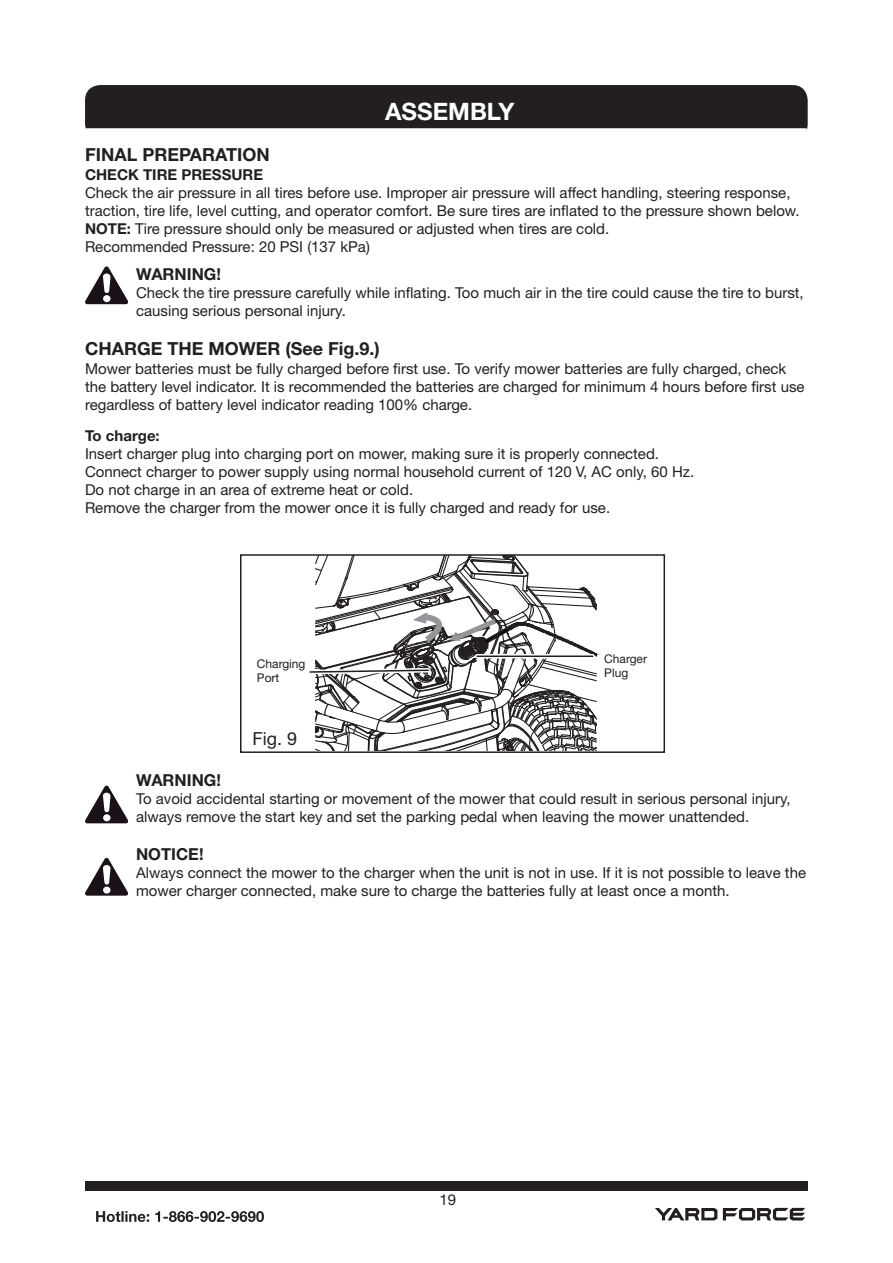
<style>
.page{position:relative;width:893px;height:1263px;background:#fff}
.page>*{position:absolute;margin:0;border:0;box-sizing:border-box;transform-origin:0 0}
.t1{font:700 24px "Helvetica Neue LT Std";color:#fff}
.t2{font:700 18px "Helvetica Neue LT Std";color:#231f20}
.t3{font:18px "Helvetica Neue LT Std";color:#231f20}
.t4{font:700 16.5px "Helvetica Neue LT Std";color:#231f20}
.t5{font:15px/18px "Helvetica Neue LT Std";color:#231f20}
.t6{font:700 15px "Helvetica Neue LT Std";color:#231f20}
.t7{font:12px/14.4px "Helvetica Neue LT Std";color:#231f20}
.s1{font-weight:700}
</style>
<div class="page">
<div style="left:85px;top:1181px;width:723px;height:9px;background:#231f20"></div>
<svg style="left:723px;top:1208px;width:82px;height:12px"></svg>
<svg style="left:655px;top:1208px;width:62px;height:12px"></svg>
<svg style="left:96px;top:1211px;width:168px;height:11px"></svg>
<svg style="left:85px;top:85px;width:723px;height:45px"></svg>
<svg style="left:85px;top:786px;width:43px;height:37px"></svg>
<svg style="left:85px;top:858px;width:43px;height:38px"></svg>
<svg style="left:85px;top:266px;width:43px;height:38px"></svg>
<div style="left:240px;top:554px;width:425px;height:199px;border:2px solid #231f20"></div>
<svg style="left:308px;top:554px;width:289px;height:199px"></svg>
<h1 class="t1" style="left:385px;top:96px;width:131px">ASSEMBLY</h1>
<p class="t2" style="left:85px;top:143px;width:186px">FINAL PREPARATION</p>
<p class="t6" style="left:85px;top:165px;width:180px">CHECK TIRE PRESSURE</p>
<p class="t5" style="left:85px;top:183px;width:716px">Check the air pressure in all tires before use. Improper air pressure will affect handling, steering response, traction, tire life, level cutting, and operator comfort. Be sure tires are inflated to the pressure shown below.<br><span class="s1">NOTE:</span> Tire pressure should only be measured or adjusted when tires are cold.<br>Recommended Pressure: 20 PSI (137 kPa)</p>
<p class="t4" style="left:136px;top:264px;width:86px">WARNING!</p>
<p class="t5" style="left:136px;top:284px;width:669px">Check the tire pressure carefully while inflating. Too much air in the tire could cause the tire to burst, causing serious personal injury.</p>
<p class="t2" style="left:85px;top:337px;width:296px">CHARGE THE MOWER (See Fig.9.)</p>
<p class="t5" style="left:85px;top:359px;width:721px">Mower batteries must be fully charged before first use. To verify mower batteries are fully charged, check the battery level indicator. It is recommended the batteries are charged for minimum 4 hours before first use regardless of battery level indicator reading 100% charge.</p>
<p class="t6" style="left:85px;top:426px;width:76px">To charge:</p>
<p class="t5" style="left:85px;top:444px;width:611px">Insert charger plug into charging port on mower, making sure it is properly connected.<br>Connect charger to power supply using normal household current of 120 V, AC only, 60 Hz.<br>Do not charge in an area of extreme heat or cold.<br>Remove the charger from the mower once it is fully charged and ready for use.</p>
<p class="t7" style="left:257px;top:656px;width:50px">Charging<br>Port</p>
<p class="t3" style="left:252px;top:727px;width:46px">Fig. 9</p>
<p class="t7" style="left:604px;top:651px;width:44px">Charger<br>Plug</p>
<p class="t4" style="left:136px;top:770px;width:86px">WARNING!</p>
<p class="t5" style="left:136px;top:790px;width:656px">To avoid accidental starting or movement of the mower that could result in serious personal injury, always remove the start key and set the parking pedal when leaving the mower unattended.</p>
<p class="t4" style="left:136px;top:843px;width:69px">NOTICE!</p>
<p class="t5" style="left:136px;top:864px;width:671px">Always connect the mower to the charger when the unit is not in use. If it is not possible to leave the mower charger connected, make sure to charge the batteries fully at least once a month.</p>
<p class="t5" style="left:440px;top:1191px;width:18px">19</p>
</div>
